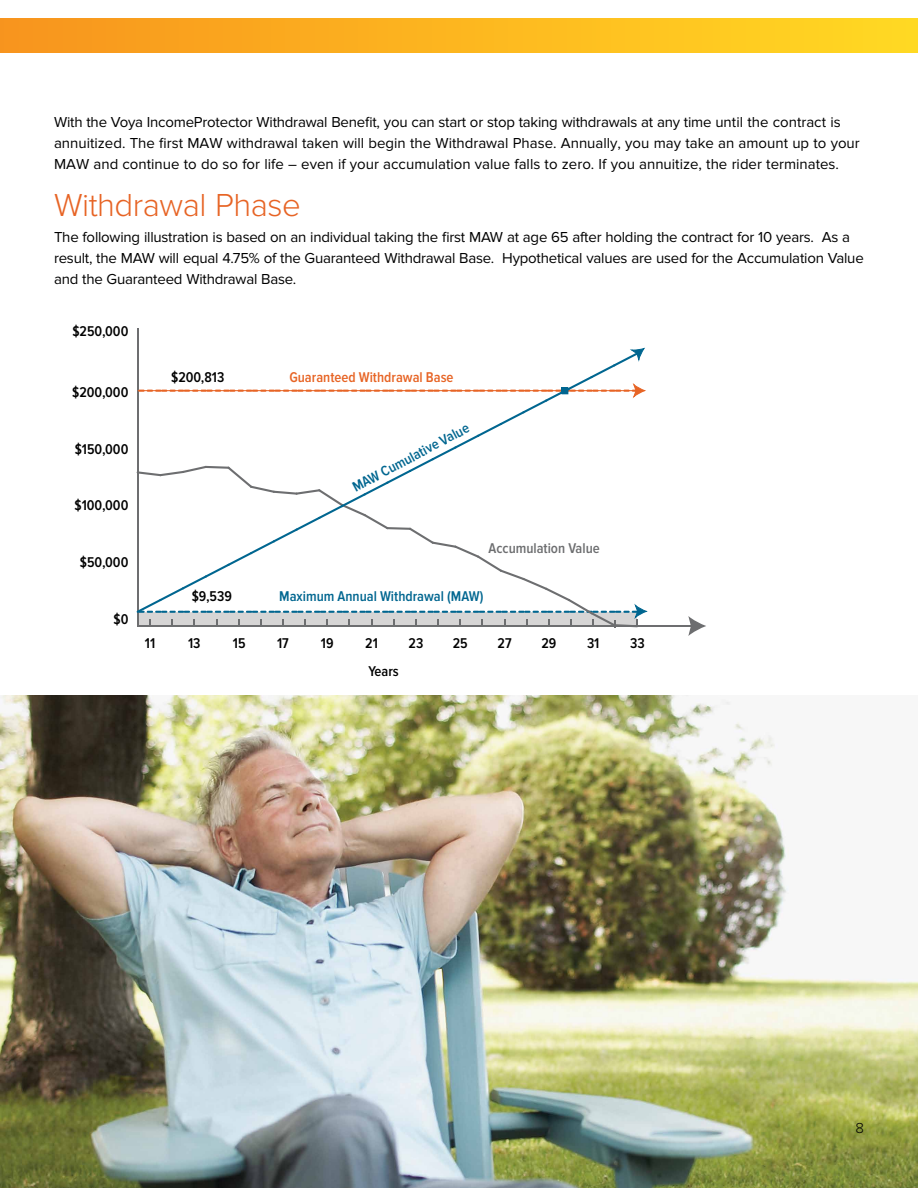
<style>
.page{position:relative;width:918px;height:1188px;background:#fff}
.page>*{position:absolute;margin:0;border:0;box-sizing:border-box;transform-origin:0 0}
.t1{font:300 33px "Proxima Nova";letter-spacing:-.015em;color:#e76425}
.t2{font:15px/21px "Proxima Nova";letter-spacing:-.015em;color:#000}
.t3{font:300 15px "Proxima Nova";color:#000}
.t4{font:600 14.7px "Proxima Nova Cond";color:#000}
.t5{font:600 14.7px "Proxima Nova Cond";color:#006690}
.t6{font:600 14.7px "Proxima Nova Cond";color:#e76425}
.t7{font:600 14.7px "Proxima Nova Cond";color:#6d6e70}
</style>
<div class="page">
<hr style="left:138px;top:328px;width:1px;height:299px;background:#6d6e70">
<svg style="left:688px;top:616px;width:18px;height:20px"></svg>
<hr style="left:139px;top:626px;width:553px;height:1px;background:#6d6e70">
<svg style="left:137px;top:348px;width:511px;height:279px"></svg>
<div style="left:0;top:19px;width:918px;height:34px;background:linear-gradient(to right,#f8941d,#ffd922)"></div>
<img style="left:0;top:696px;width:918px;height:492px">
<p class="t2" style="left:54px;top:111px;width:807px">With the Voya IncomeProtector Withdrawal Benefit, you can start or stop taking withdrawals at any time until the contract is annuitized. The first MAW withdrawal taken will begin the Withdrawal Phase. Annually, you may take an amount up to your<br>MAW and continue to do so for life – even if your accumulation value falls to zero. If you annuitize, the rider terminates.</p>
<h1 class="t1" style="left:54px;top:186px;width:248px">Withdrawal Phase</h1>
<p class="t2" style="left:54px;top:227px;width:811px">The following illustration is based on an individual taking the first MAW at age 65 after holding the contract for 10 years. As a result, the MAW will equal 4.75% of the Guaranteed Withdrawal Base. Hypothetical values are used for the Accumulation Value and the Guaranteed Withdrawal Base.</p>
<p class="t4" style="left:72px;top:323px;width:57px">$250,000</p>
<p class="t4" style="left:72px;top:384px;width:58px">$200,000</p>
<p class="t4" style="left:75px;top:441px;width:55px">$150,000</p>
<p class="t4" style="left:75px;top:497px;width:55px">$100,000</p>
<p class="t4" style="left:80px;top:554px;width:50px">$50,000</p>
<p class="t4" style="left:114px;top:611px;width:16px">$0</p>
<p class="t4" style="left:145px;top:635px;width:12px">11</p>
<p class="t4" style="left:171px;top:369px;width:55px">$200,813</p>
<p class="t4" style="left:192px;top:588px;width:42px">$9,539</p>
<p class="t6" style="left:289px;top:369px;width:166px">Guaranteed Withdrawal Base</p>
<p class="t5" style="left:350px;top:481px;width:132px;rotate:-28deg">MAW Cumulative Value</p>
<p class="t7" style="left:489px;top:540px;width:113px">Accumulation Value</p>
<p class="t5" style="left:279px;top:588px;width:206px">Maximum Annual Withdrawal (MAW)</p>
<p class="t4" style="left:188px;top:635px;width:14px">13</p>
<p class="t4" style="left:233px;top:635px;width:14px">15</p>
<p class="t4" style="left:277px;top:635px;width:13px">17</p>
<p class="t4" style="left:321px;top:635px;width:14px">19</p>
<p class="t4" style="left:365px;top:635px;width:14px">21</p>
<p class="t4" style="left:409px;top:635px;width:16px">23</p>
<p class="t4" style="left:453px;top:635px;width:16px">25</p>
<p class="t4" style="left:498px;top:635px;width:16px">27</p>
<p class="t4" style="left:541px;top:635px;width:16px">29</p>
<p class="t4" style="left:587px;top:635px;width:14px">31</p>
<p class="t4" style="left:630px;top:635px;width:16px">33</p>
<p class="t4" style="left:368px;top:663px;width:32px">Years</p>
<p class="t3" style="left:855px;top:1119px;width:10px">8</p>
</div>
